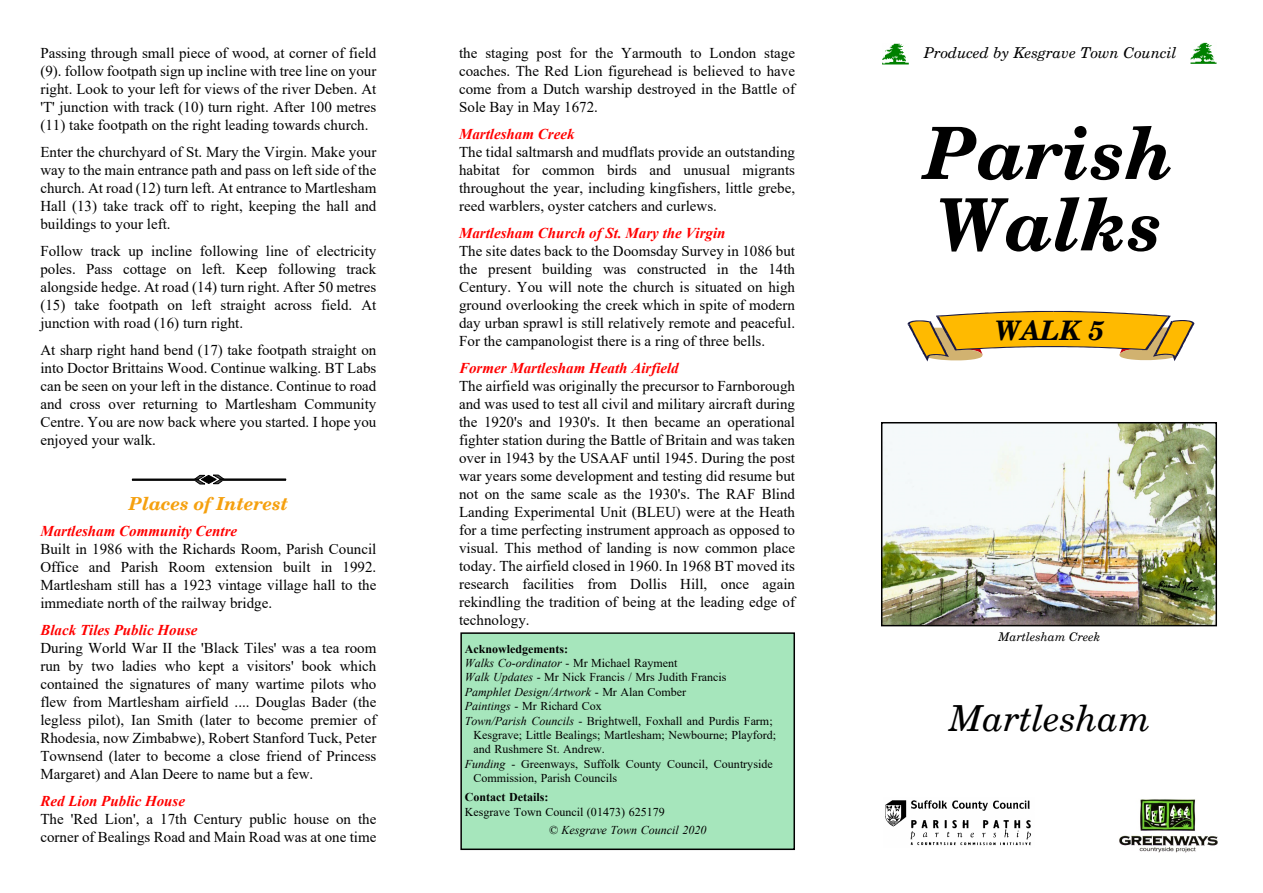
<style>
.page{position:relative;width:1263px;height:893px;background:#fff}
.page>*{position:absolute;margin:0;border:0;box-sizing:border-box;transform-origin:0 0}
.t1{font:italic 700 72px/71.4px "New Brunswick";color:#000}
.t2{font:italic 36px "New Brunswick";color:#000}
.t3{font:italic 700 27px "New Brunswick";color:#000}
.t4{font:italic 700 18px "New Brunswick";color:#f5a00e}
.t5{font:15px/18px "Times New Roman";color:#000;text-align:justify}
.t6{font:italic 700 15px "Times New Roman";color:#f00}
.t7{font:italic 15px "New Brunswick";color:#000}
.t8{font:12px "Times New Roman";color:#000}
.t9{font:italic 12px "Times New Roman";color:#000}
.t10{font:700 12px "Times New Roman";color:#000}
.t11{font:italic 12px "New Brunswick";color:#000}
.s1{font-style:normal}
.s2{font-style:italic}
</style>
<div class="page">
<img style="left:884px;top:425px;width:330px;height:198px">
<img style="left:885px;top:800px;width:146px;height:46px">
<div style="left:220px;top:479px;width:66px;height:1px;border:1px solid #000"></div>
<div style="left:132px;top:479px;width:66px;height:1px;border:1px solid #000"></div>
<svg style="left:194px;top:475px;width:30px;height:9px"></svg>
<div style="left:881px;top:422px;width:336px;height:204px;border:2px solid #000"></div>
<img style="left:1119px;top:799px;width:99px;height:54px">
<svg style="left:908px;top:311px;width:286px;height:50px"></svg>
<img style="left:882px;top:43px;width:26px;height:21px">
<img style="left:1190px;top:42px;width:27px;height:21px">
<div style="left:460px;top:632px;width:335px;height:218px;background:#a6e6bc;border:2px solid #000"></div>
<p class="t5" style="left:40px;top:45px;width:337px">Passing through small piece of wood, at corner of field (9). follow footpath sign up incline with tree line on your right. Look to your left for views of the river Deben. At 'T' junction with track (10) turn right. After 100 metres (11) take footpath on the right leading towards church.</p>
<p class="t5" style="left:40px;top:144px;width:337px">Enter the churchyard of St. Mary the Virgin. Make your way to the main entrance path and pass on left side of the church. At road (12) turn left. At entrance to Martlesham Hall (13) take track off to right, keeping the hall and buildings to your left.</p>
<p class="t5" style="left:40px;top:243px;width:337px">Follow track up incline following line of electricity poles. Pass cottage on left. Keep following track alongside hedge. At road (14) turn right. After 50 metres (15) take footpath on left straight across field. At junction with road (16) turn right.</p>
<p class="t5" style="left:40px;top:342px;width:337px">At sharp right hand bend (17) take footpath straight on into Doctor Brittains Wood. Continue walking. BT Labs can be seen on your left in the distance. Continue to road and cross over returning to Martlesham Community Centre. You are now back where you started. I hope you enjoyed your walk.</p>
<p class="t4" style="left:129px;top:496px;width:161px">Places of Interest</p>
<p class="t6" style="left:40px;top:526px;width:198px">Martlesham Community Centre</p>
<p class="t5" style="left:40px;top:541px;width:337px">Built in 1986 with the Richards Room, Parish Council Office and Parish Room extension built in 1992.<br>Martlesham still has a 1923 vintage village hall to the immediate north of the railway bridge.</p>
<p class="t6" style="left:40px;top:625px;width:159px">Black Tiles Public House</p>
<p class="t5" style="left:40px;top:640px;width:337px">During World War II the 'Black Tiles' was a tea room run by two ladies who kept a visitors' book which contained the signatures of many wartime pilots who flew from Martlesham airfield .... Douglas Bader (the legless pilot), Ian Smith (later to become premier of Rhodesia, now Zimbabwe), Robert Stanford Tuck, Peter Townsend (later to become a close friend of Princess Margaret) and Alan Deere to name but a few.</p>
<p class="t6" style="left:40px;top:796px;width:146px">Red Lion Public House</p>
<p class="t5" style="left:40px;top:811px;width:337px">The 'Red Lion', a 17th Century public house on the corner of Bealings Road and Main Road was at one time</p>
<p class="t5" style="left:459px;top:45px;width:337px">the staging post for the Yarmouth to London stage coaches. The Red Lion figurehead is believed to have come from a Dutch warship destroyed in the Battle of Sole Bay in May 1672.</p>
<p class="t6" style="left:459px;top:129px;width:117px">Martlesham Creek</p>
<p class="t5" style="left:459px;top:144px;width:337px">The tidal saltmarsh and mudflats provide an outstanding habitat for common birds and unusual migrants throughout the year, including kingfishers, little grebe, reed warblers, oyster catchers and curlews.</p>
<p class="t6" style="left:459px;top:228px;width:268px">Martlesham Church of St. Mary the Virgin</p>
<p class="t5" style="left:459px;top:243px;width:337px">The site dates back to the Doomsday Survey in 1086 but the present building was constructed in the 14th Century. You will note the church is situated on high ground overlooking the creek which in spite of modern day urban sprawl is still relatively remote and peaceful.<br>For the campanologist there is a ring of three bells.</p>
<p class="t6" style="left:459px;top:363px;width:221px">Former Martlesham Heath Airfield</p>
<p class="t5" style="left:459px;top:378px;width:337px">The airfield was originally the precursor to Farnborough and was used to test all civil and military aircraft during the 1920's and 1930's. It then became an operational fighter station during the Battle of Britain and was taken over in 1943 by the USAAF until 1945. During the post war years some development and testing did resume but not on the same scale as the 1930's. The RAF Blind Landing Experimental Unit (BLEU) were at the Heath for a time perfecting instrument approach as opposed to visual. This method of landing is now common place today. The airfield closed in 1960. In 1968 BT moved its research facilities from Dollis Hill, once again rekindling the tradition of being at the leading edge of technology.</p>
<p class="t10" style="left:465px;top:644px;width:105px">Acknowledgements:</p>
<p class="t9" style="left:465px;top:659px;width:214px">Walks Co-ordinator <span class="s1">- Mr Michael Rayment</span></p>
<p class="t8" style="left:465px;top:673px;width:263px"><span class="s2">Walk Updates -</span> Mr Nick Francis / Mrs Judith Francis</p>
<p class="t9" style="left:465px;top:687px;width:223px">Pamphlet Design/Artwork <span class="s1">- Mr Alan Comber</span></p>
<p class="t8" style="left:465px;top:702px;width:139px"><span class="s2">Paintings</span> - Mr Richard Cox</p>
<p class="t8" style="left:465px;top:716px;width:309px"><span class="s2">Town/Parish Councils</span> - Brightwell, Foxhall and Purdis Farm;</p>
<p class="t8" style="left:473px;top:731px;width:304px">Kesgrave; Little Bealings; Martlesham; Newbourne; Playford;</p>
<p class="t8" style="left:473px;top:745px;width:133px">and Rushmere St. Andrew.</p>
<p class="t8" style="left:465px;top:759px;width:309px"><span class="s2">Funding</span> - Greenways, Suffolk County Council, Countryside</p>
<p class="t8" style="left:473px;top:774px;width:145px">Commission, Parish Councils</p>
<p class="t10" style="left:465px;top:793px;width:85px">Contact Details:</p>
<p class="t8" style="left:465px;top:807px;width:201px">Kesgrave Town Council (01473) 625179</p>
<p class="t9" style="left:549px;top:826px;width:159px">© Kesgrave Town Council 2020</p>
<p class="t7" style="left:924px;top:47px;width:254px">Produced by Kesgrave Town Council</p>
<h1 class="t1" style="left:924px;top:124px;width:252px">Parish<br>Walks</h1>
<h3 class="t3" style="left:995px;top:320px;width:111px">WALK 5</h3>
<p class="t11" style="left:998px;top:632px;width:104px">Martlesham Creek</p>
<h2 class="t2" style="left:949px;top:705px;width:203px">Martlesham</h2>
</div>
